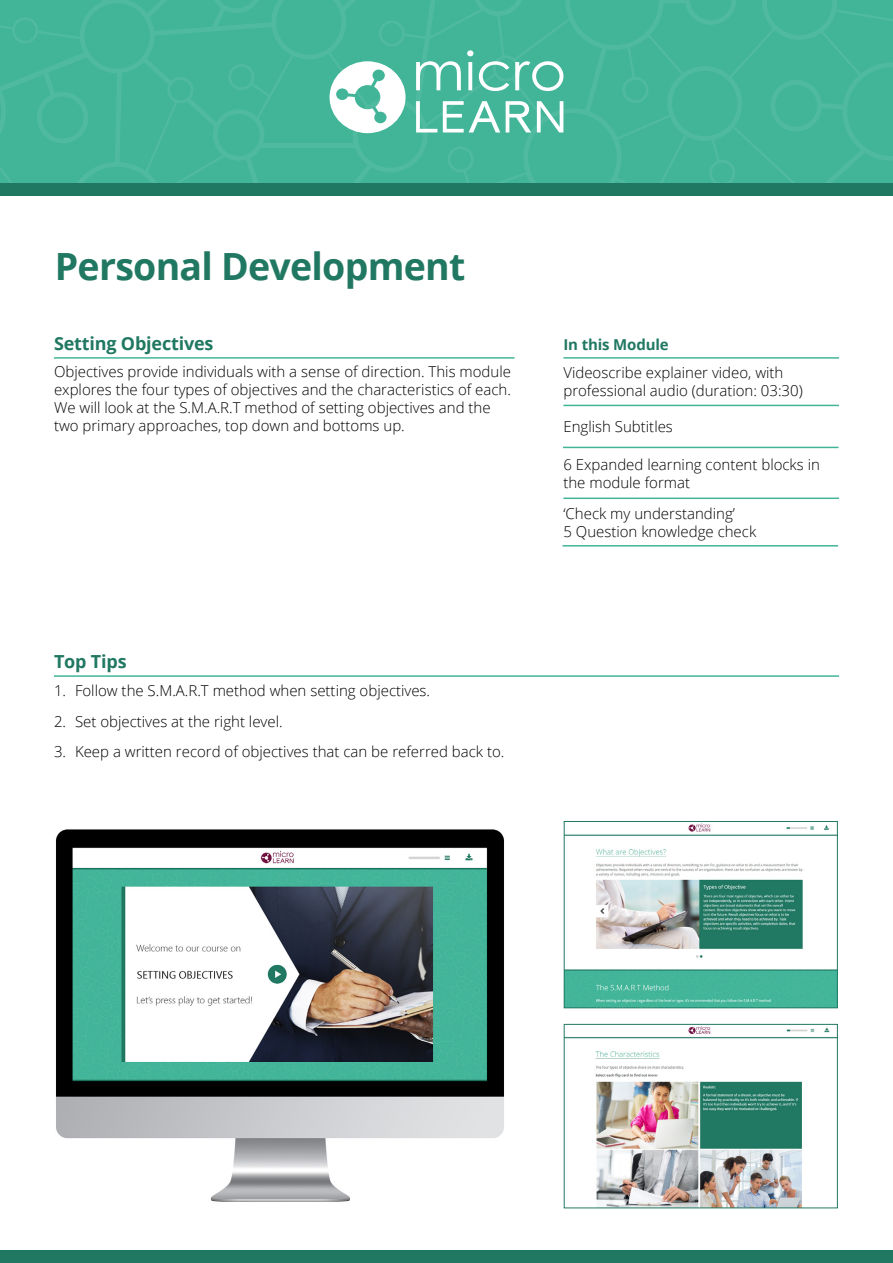
<style>
.page{position:relative;width:893px;height:1263px;background:#fff}
.page>*{position:absolute;margin:0;border:0;box-sizing:border-box;transform-origin:0 0}
.t1{font:700 37.5px "Open Sans";letter-spacing:-.02em;color:#217862}
.t2{font:700 18px "Open Sans";letter-spacing:-.01em;color:#217862}
.t3{font:300 15px/18px "Open Sans";color:#000}
.t4{font:700 15px "Open Sans";letter-spacing:-.01em;color:#217862}
</style>
<div class="page">
<hr style="left:54px;top:357px;width:460px;height:2px;background:#42b599">
<hr style="left:563px;top:357px;width:276px;height:2px;background:#42b599">
<hr style="left:563px;top:405px;width:276px;height:1px;background:#42b599">
<hr style="left:563px;top:447px;width:275px;height:1px;background:#42b599">
<hr style="left:563px;top:497px;width:276px;height:2px;background:#42b599">
<hr style="left:563px;top:545px;width:275px;height:2px;background:#42b599">
<div style="left:0;top:1250px;width:893px;height:13px;background:#217862"></div>
<hr style="left:54px;top:675px;width:785px;height:2px;background:#42b599">
<div style="left:0;top:184px;width:893px;height:12px;background:#217862"></div>
<svg style="left:0;top:0;width:893px;height:184px;background:#4ab79d"></svg>
<img style="left:566px;top:1026px;width:270px;height:180px">
<div style="left:564px;top:1024px;width:274px;height:184px;border:1px solid #217862"></div>
<img style="left:566px;top:823px;width:270px;height:183px">
<div style="left:564px;top:821px;width:274px;height:187px;border:1px solid #217862"></div>
<img style="left:56px;top:829px;width:448px;height:373px">
<h1 class="t1" style="left:55px;top:240px;width:412px">Personal Development</h1>
<p class="t2" style="left:54px;top:331px;width:161px">Setting Objectives</p>
<p class="t3" style="left:54px;top:362px;width:458px">Objectives provide individuals with a sense of direction. This module explores the four types of objectives and the characteristics of each.<br>We will look at the S.M.A.R.T method of setting objectives and the two primary approaches, top down and bottoms up.</p>
<p class="t2" style="left:54px;top:649px;width:74px">Top Tips</p>
<p class="t3" style="left:54px;top:681px;width:378px">1. Follow the S.M.A.R.T method when setting objectives.</p>
<p class="t3" style="left:54px;top:712px;width:230px">2. Set objectives at the right level.</p>
<p class="t3" style="left:54px;top:742px;width:452px">3. Keep a written record of objectives that can be referred back to.</p>
<p class="t4" style="left:563px;top:334px;width:107px">In this Module</p>
<p class="t3" style="left:563px;top:364px;width:241px">Videoscribe explainer video, with professional audio (duration: 03:30)</p>
<p class="t3" style="left:563px;top:417px;width:111px">English Subtitles</p>
<p class="t3" style="left:563px;top:455px;width:258px">6 Expanded learning content blocks in the module format</p>
<p class="t3" style="left:563px;top:504px;width:194px">‘Check my understanding’<br>5 Question knowledge check</p>
</div>
